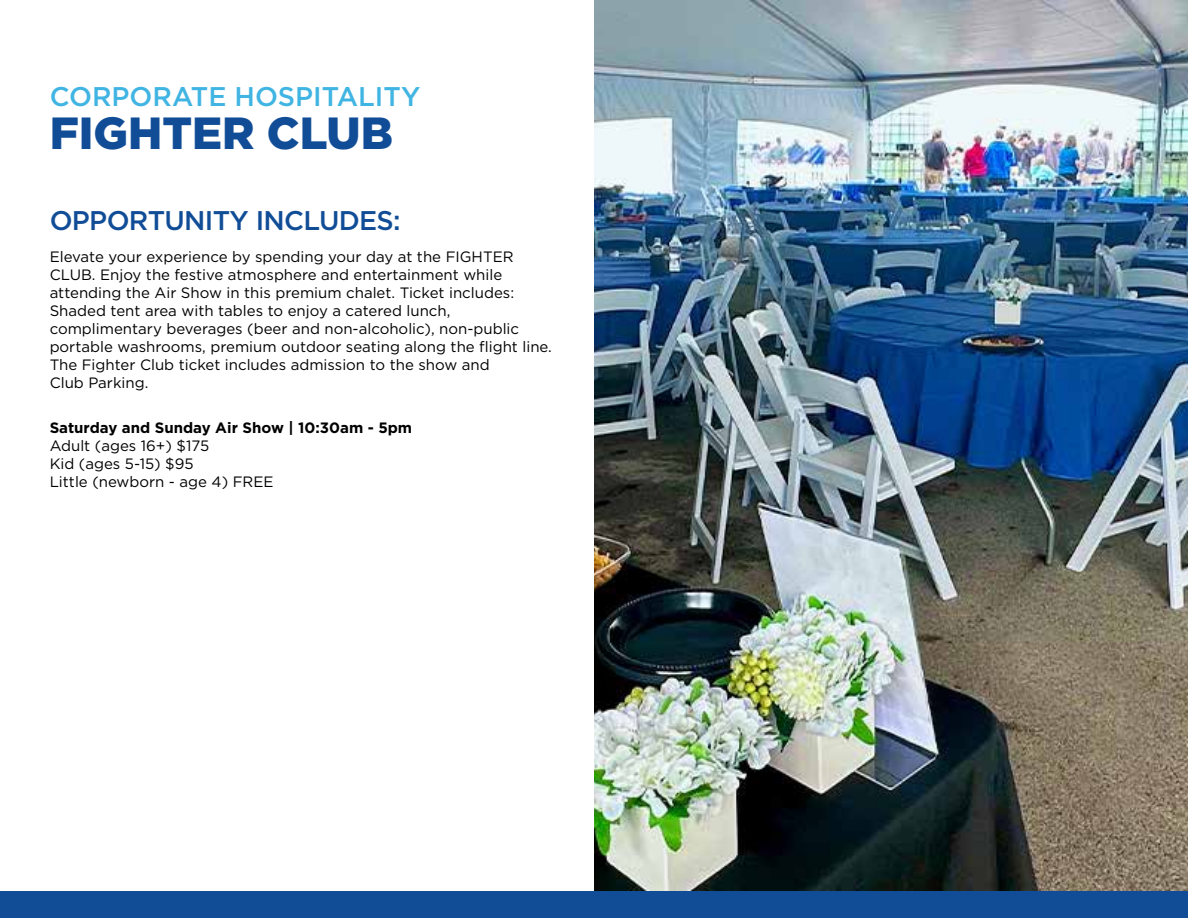
<style>
.page{position:relative;width:1188px;height:918px;background:#fff}
.page>*{position:absolute;margin:0;border:0;box-sizing:border-box;transform-origin:0 0}
.t1{font:900 45px "Gotham HTF";color:#114d97}
.t2{font:500 27px "Gotham HTF";color:#40b4e2}
.t3{font:500 27px "Gotham HTF";letter-spacing:-.025em;color:#114d97}
.t4{font:15px/18px "Gotham HTF";color:#000}
.t5{font:700 15px "Gotham HTF";color:#000}
</style>
<div class="page">
<div style="left:0;top:891px;width:1188px;height:27px;background:#114d97"></div>
<img style="left:594px;top:0;width:594px;height:891px">
<h2 class="t2" style="left:50px;top:81px;width:372px">CORPORATE HOSPITALITY</h2>
<h1 class="t1" style="left:50px;top:107px;width:345px">FIGHTER CLUB</h1>
<h2 class="t3" style="left:50px;top:205px;width:353px">OPPORTUNITY INCLUDES:</h2>
<p class="t4" style="left:50px;top:248px;width:504px">Elevate your experience by spending your day at the FIGHTER CLUB. Enjoy the festive atmosphere and entertainment while attending the Air Show in this premium chalet. Ticket includes:<br>Shaded tent area with tables to enjoy a catered lunch, complimentary beverages (beer and non-alcoholic), non-public portable washrooms, premium outdoor seating along the flight line.<br>The Fighter Club ticket includes admission to the show and<br>Club Parking.</p>
<p class="t5" style="left:50px;top:419px;width:364px">Saturday and Sunday Air Show | 10:30am - 5pm</p>
<p class="t4" style="left:50px;top:437px;width:225px">Adult (ages 16+) $175<br>Kid (ages 5-15) $95<br>Little (newborn - age 4) FREE</p>
</div>
